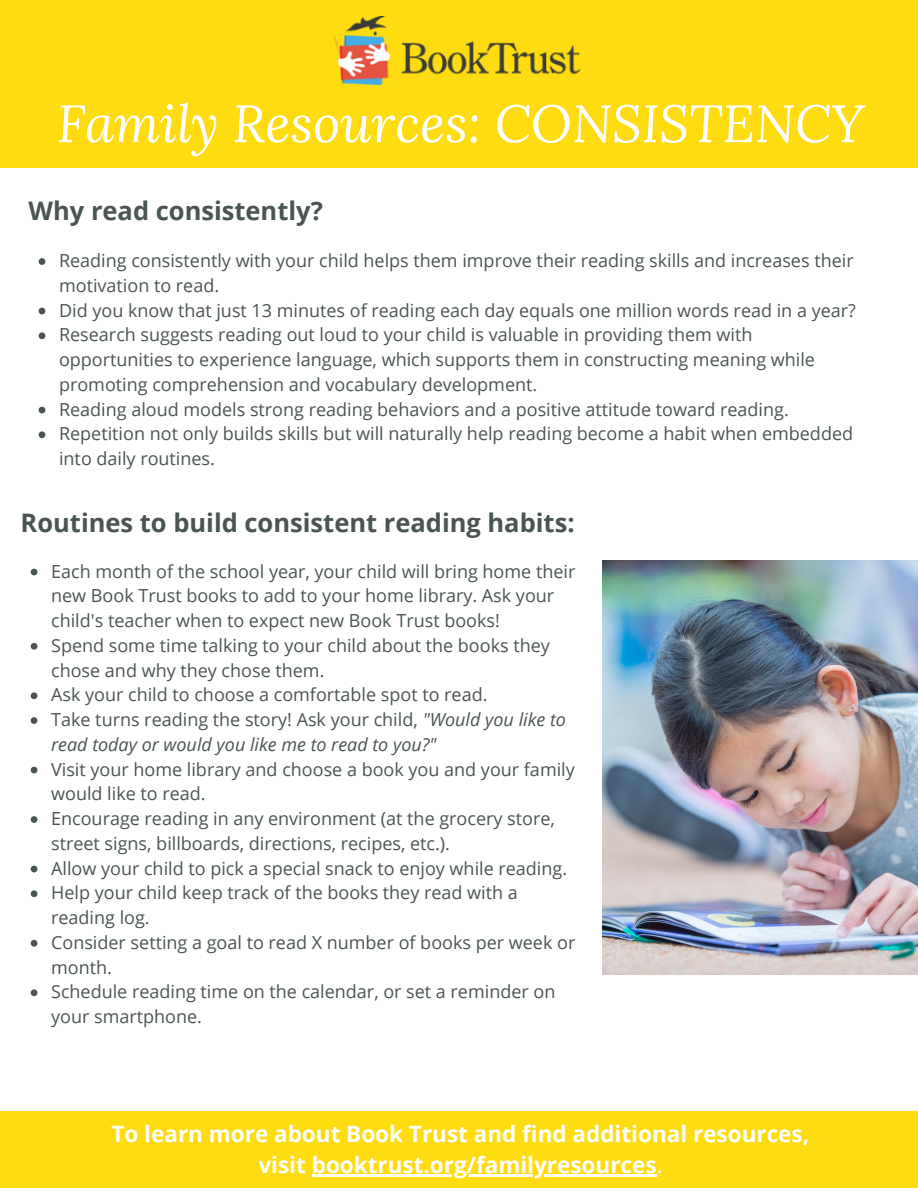
<style>
.page{position:relative;width:918px;height:1188px;background:#fff}
.page>*{position:absolute;margin:0;border:0;box-sizing:border-box;transform-origin:0 0}
.t1{font:italic 52.5px "Lora";color:#fff}
.t2{font:700 25.5px "Open Sans";color:#4a5550}
.t3{font:700 22.5px/31.5px "Open Sans";color:#fff;text-align:center}
.t4{font:18px/24.8px "Open Sans";color:#4a5550}
.s1{font-style:italic}
.s2{font-weight:400}
</style>
<div class="page">
<div style="left:0;top:0;width:918px;height:167px;background:#ffdb11"></div>
<img style="left:334px;top:16px;width:247px;height:69px">
<div style="left:0;top:1112px;width:918px;height:76px;background:#ffdb11"></div>
<img style="left:602px;top:560px;width:316px;height:414px">
<svg style="left:39px;top:258px;width:6px;height:7px"></svg>
<svg style="left:39px;top:308px;width:6px;height:6px"></svg>
<svg style="left:39px;top:332px;width:6px;height:7px"></svg>
<svg style="left:39px;top:407px;width:6px;height:6px"></svg>
<svg style="left:39px;top:431px;width:6px;height:7px"></svg>
<svg style="left:31px;top:569px;width:6px;height:6px"></svg>
<svg style="left:31px;top:643px;width:6px;height:7px"></svg>
<svg style="left:31px;top:692px;width:6px;height:7px"></svg>
<svg style="left:31px;top:717px;width:6px;height:7px"></svg>
<svg style="left:31px;top:767px;width:6px;height:6px"></svg>
<svg style="left:31px;top:816px;width:6px;height:7px"></svg>
<svg style="left:31px;top:866px;width:6px;height:6px"></svg>
<svg style="left:31px;top:890px;width:6px;height:7px"></svg>
<svg style="left:31px;top:940px;width:6px;height:7px"></svg>
<svg style="left:31px;top:989px;width:6px;height:7px"></svg>
<hr style="left:312px;top:1175px;width:345px;height:2px;background:#fff">
<h1 class="t1" style="left:57px;top:88px;width:809px">Family Resources: CONSISTENCY</h1>
<h2 class="t2" style="left:28px;top:193px;width:296px">Why read consistently?</h2>
<p class="t4" style="left:59px;top:248px;width:798px">Reading consistently with your child helps them improve their reading skills and increases their motivation to read.<br>Did you know that just 13 minutes of reading each day equals one million words read in a year?<br>Research suggests reading out loud to your child is valuable in providing them with opportunities to experience language, which supports them in constructing meaning while promoting comprehension and vocabulary development.<br>Reading aloud models strong reading behaviors and a positive attitude toward reading.<br>Repetition not only builds skills but will naturally help reading become a habit when embedded into daily routines.</p>
<h2 class="t2" style="left:21px;top:504px;width:556px">Routines to build consistent reading habits:</h2>
<p class="t4" style="left:51px;top:558px;width:526px">Each month of the school year, your child will bring home their new Book Trust books to add to your home library. Ask your child's teacher when to expect new Book Trust books!<br>Spend some time talking to your child about the books they chose and why they chose them.<br>Ask your child to choose a comfortable spot to read.<br>Take turns reading the story! Ask your child, <span class="s1">"Would you like to read today or would you like me to read to you?"</span></p>
<p class="t4" style="left:51px;top:756px;width:526px">Visit your home library and choose a book you and your family would like to read.<br>Encourage reading in any environment (at the grocery store, street signs, billboards, directions, recipes, etc.).<br>Allow your child to pick a special snack to enjoy while reading.<br>Help your child keep track of the books they read with a reading log.<br>Consider setting a goal to read X number of books per week or month.<br>Schedule reading time on the calendar, or set a reminder on your smartphone.</p>
<p class="t3" style="left:111px;top:1117px;width:699px">To learn more about Book Trust and find additional resources, visit booktrust.org/familyresources<span class="s2">.</span></p>
</div>
